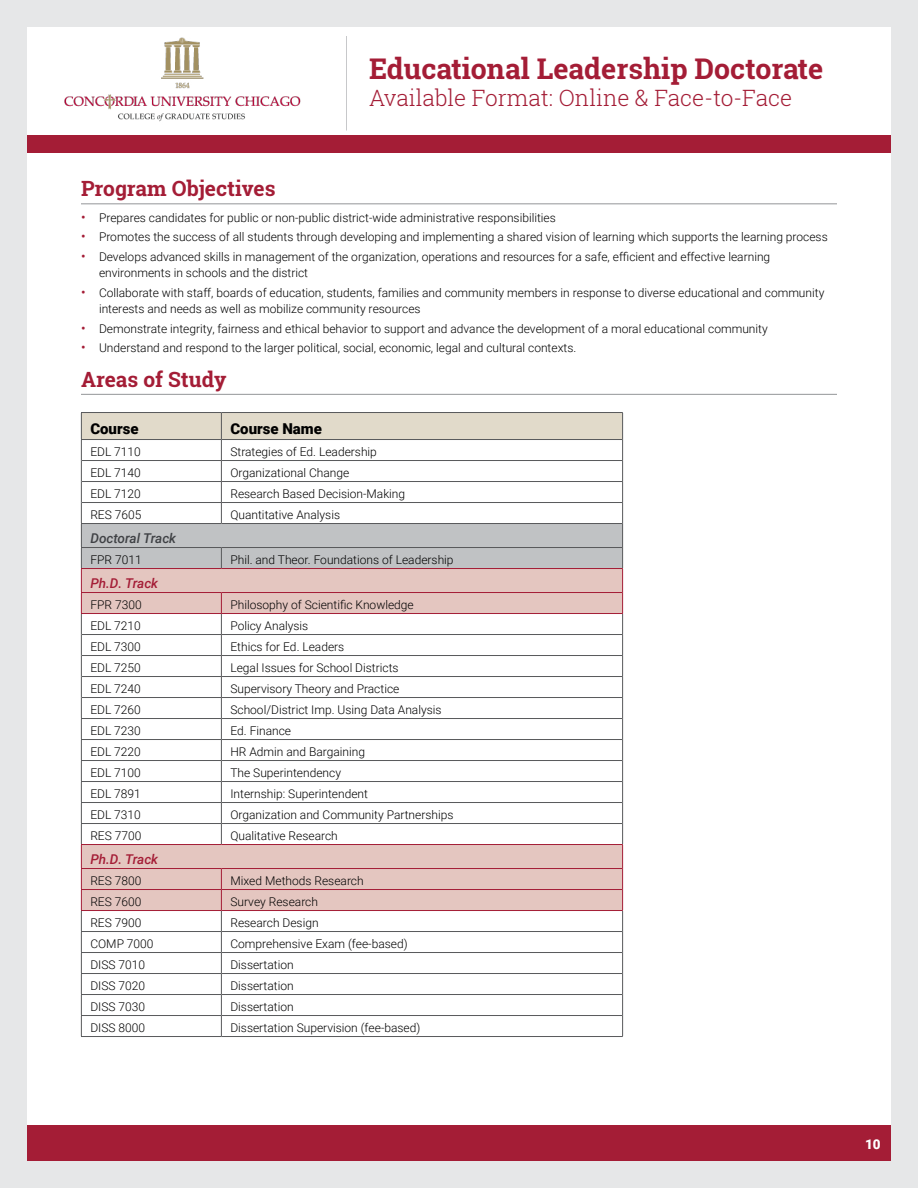
<style>
.page{position:relative;width:918px;height:1188px;background:#fff}
.page>*{position:absolute;margin:0;border:0;box-sizing:border-box;transform-origin:0 0}
.t1{font:700 28.5px "Roboto Slab";color:#a41d36}
.t2{font:300 22.5px "Roboto Slab";color:#a41d36}
.t3{font:700 21px "Roboto Slab";color:#a41d36}
.t4{font:900 15px "Roboto";color:#000}
.t5{font:italic 500 13.5px "Roboto";color:#a41d36}
.t6{font:italic 500 13.5px "Roboto";color:#3f4145}
.t7{font:900 13.5px "Roboto";color:#fff}
.t8{font:300 12px/16.5px "Roboto";color:#000}
.s1{font-weight:400;font-size:13.5px;color:#a41d36}
</style>
<div class="page">
<div style="left:27px;top:135px;width:864px;height:18px;background:#a41d36"></div>
<div style="left:27px;top:1125px;width:864px;height:36px;background:#a41d36"></div>
<div style="left:0;top:0;width:918px;height:1188px;border:27px solid #e6e7e8"></div>
<hr style="left:346px;top:36px;width:1px;height:94px;background:#c7c8ca">
<img style="left:64px;top:37px;width:237px;height:85px">
<hr style="left:81px;top:204px;width:756px;height:1px;background:#939598">
<hr style="left:81px;top:394px;width:756px;height:1px;background:#939598">
<hr style="left:81px;top:412px;width:140px;height:1px;background:#58595b">
<hr style="left:221px;top:412px;width:402px;height:1px;background:#58595b">
<hr style="left:81px;top:1036px;width:140px;height:1px;background:#58595b">
<hr style="left:221px;top:1036px;width:402px;height:1px;background:#58595b">
<svg style="left:81px;top:413px;width:542px;height:623px"></svg>
<hr style="left:81px;top:613px;width:140px;height:1px;background:#a41d36">
<hr style="left:221px;top:613px;width:402px;height:1px;background:#a41d36">
<h1 class="t1" style="left:369px;top:50px;width:456px">Educational Leadership Doctorate</h1>
<h2 class="t2" style="left:369px;top:83px;width:425px">Available Format: Online &amp; Face-to-Face</h2>
<h3 class="t3" style="left:81px;top:174px;width:196px">Program Objectives</h3>
<p class="t8" style="left:81px;top:209px;width:476px"><span class="s1">•</span> Prepares candidates for public or non-public district-wide administrative responsibilities</p>
<p class="t8" style="left:81px;top:228px;width:748px"><span class="s1">•</span> Promotes the success of all students through developing and implementing a shared vision of learning which supports the learning process</p>
<p class="t8" style="left:99px;top:248px;width:673px;text-indent:-18px"><span class="s1">•</span> Develops advanced skills in management of the organization, operations and resources for a safe, efficient and effective learning environments in schools and the district</p>
<p class="t8" style="left:99px;top:284px;width:727px;text-indent:-18px"><span class="s1">•</span> Collaborate with staff, boards of education, students, families and community members in response to diverse educational and community interests and needs as well as mobilize community resources</p>
<p class="t8" style="left:81px;top:320px;width:688px"><span class="s1">•</span> Demonstrate integrity, fairness and ethical behavior to support and advance the development of a moral educational community</p>
<p class="t8" style="left:81px;top:339px;width:497px"><span class="s1">•</span> Understand and respond to the larger political, social, economic, legal and cultural contexts.</p>
<h3 class="t3" style="left:81px;top:365px;width:147px">Areas of Study</h3>
<p class="t4" style="left:90px;top:418px;width:50px">Course</p>
<p class="t4" style="left:230px;top:418px;width:93px">Course Name</p>
<p class="t8" style="left:90px;top:443px;width:52px">EDL 7110</p>
<p class="t8" style="left:230px;top:443px;width:148px">Strategies of Ed. Leadership</p>
<p class="t8" style="left:90px;top:464px;width:52px">EDL 7140</p>
<p class="t8" style="left:230px;top:464px;width:120px">Organizational Change</p>
<p class="t8" style="left:90px;top:485px;width:52px">EDL 7120</p>
<p class="t8" style="left:230px;top:485px;width:176px">Research Based Decision-Making</p>
<p class="t8" style="left:90px;top:506px;width:53px">RES 7605</p>
<p class="t8" style="left:230px;top:506px;width:111px">Quantitative Analysis</p>
<p class="t6" style="left:90px;top:528px;width:87px">Doctoral Track</p>
<p class="t8" style="left:90px;top:551px;width:53px">FPR 7011</p>
<p class="t8" style="left:230px;top:551px;width:225px">Phil. and Theor. Foundations of Leadership</p>
<p class="t5" style="left:90px;top:573px;width:69px">Ph.D. Track</p>
<p class="t8" style="left:90px;top:596px;width:53px">FPR 7300</p>
<p class="t8" style="left:230px;top:596px;width:185px">Philosophy of Scientific Knowledge</p>
<p class="t8" style="left:90px;top:617px;width:52px">EDL 7210</p>
<p class="t8" style="left:230px;top:617px;width:79px">Policy Analysis</p>
<p class="t8" style="left:90px;top:638px;width:52px">EDL 7300</p>
<p class="t8" style="left:230px;top:638px;width:115px">Ethics for Ed. Leaders</p>
<p class="t8" style="left:90px;top:659px;width:52px">EDL 7250</p>
<p class="t8" style="left:230px;top:659px;width:170px">Legal Issues for School Districts</p>
<p class="t8" style="left:90px;top:680px;width:52px">EDL 7240</p>
<p class="t8" style="left:230px;top:680px;width:171px">Supervisory Theory and Practice</p>
<p class="t8" style="left:90px;top:701px;width:52px">EDL 7260</p>
<p class="t8" style="left:230px;top:701px;width:213px">School/District Imp. Using Data Analysis</p>
<p class="t8" style="left:90px;top:722px;width:52px">EDL 7230</p>
<p class="t8" style="left:230px;top:722px;width:62px">Ed. Finance</p>
<p class="t8" style="left:90px;top:743px;width:52px">EDL 7220</p>
<p class="t8" style="left:230px;top:743px;width:136px">HR Admin and Bargaining</p>
<p class="t8" style="left:90px;top:764px;width:52px">EDL 7100</p>
<p class="t8" style="left:230px;top:764px;width:112px">The Superintendency</p>
<p class="t8" style="left:90px;top:785px;width:52px">EDL 7891</p>
<p class="t8" style="left:230px;top:785px;width:139px">Internship: Superintendent</p>
<p class="t8" style="left:90px;top:806px;width:52px">EDL 7310</p>
<p class="t8" style="left:230px;top:806px;width:225px">Organization and Community Partnerships</p>
<p class="t8" style="left:90px;top:827px;width:53px">RES 7700</p>
<p class="t8" style="left:230px;top:827px;width:109px">Qualitative Research</p>
<p class="t5" style="left:90px;top:849px;width:69px">Ph.D. Track</p>
<p class="t8" style="left:90px;top:872px;width:53px">RES 7800</p>
<p class="t8" style="left:230px;top:872px;width:135px">Mixed Methods Research</p>
<p class="t8" style="left:90px;top:893px;width:53px">RES 7600</p>
<p class="t8" style="left:230px;top:893px;width:89px">Survey Research</p>
<p class="t8" style="left:90px;top:914px;width:53px">RES 7900</p>
<p class="t8" style="left:230px;top:914px;width:90px">Research Design</p>
<p class="t8" style="left:90px;top:935px;width:65px">COMP 7000</p>
<p class="t8" style="left:230px;top:935px;width:179px">Comprehensive Exam (fee-based)</p>
<p class="t8" style="left:90px;top:956px;width:56px">DISS 7010</p>
<p class="t8" style="left:230px;top:956px;width:65px">Dissertation</p>
<p class="t8" style="left:90px;top:977px;width:56px">DISS 7020</p>
<p class="t8" style="left:230px;top:977px;width:65px">Dissertation</p>
<p class="t8" style="left:90px;top:998px;width:56px">DISS 7030</p>
<p class="t8" style="left:230px;top:998px;width:65px">Dissertation</p>
<p class="t8" style="left:90px;top:1019px;width:56px">DISS 8000</p>
<p class="t8" style="left:230px;top:1019px;width:192px">Dissertation Supervision (fee-based)</p>
<p class="t7" style="left:865px;top:1134px;width:17px">10</p>
</div>
